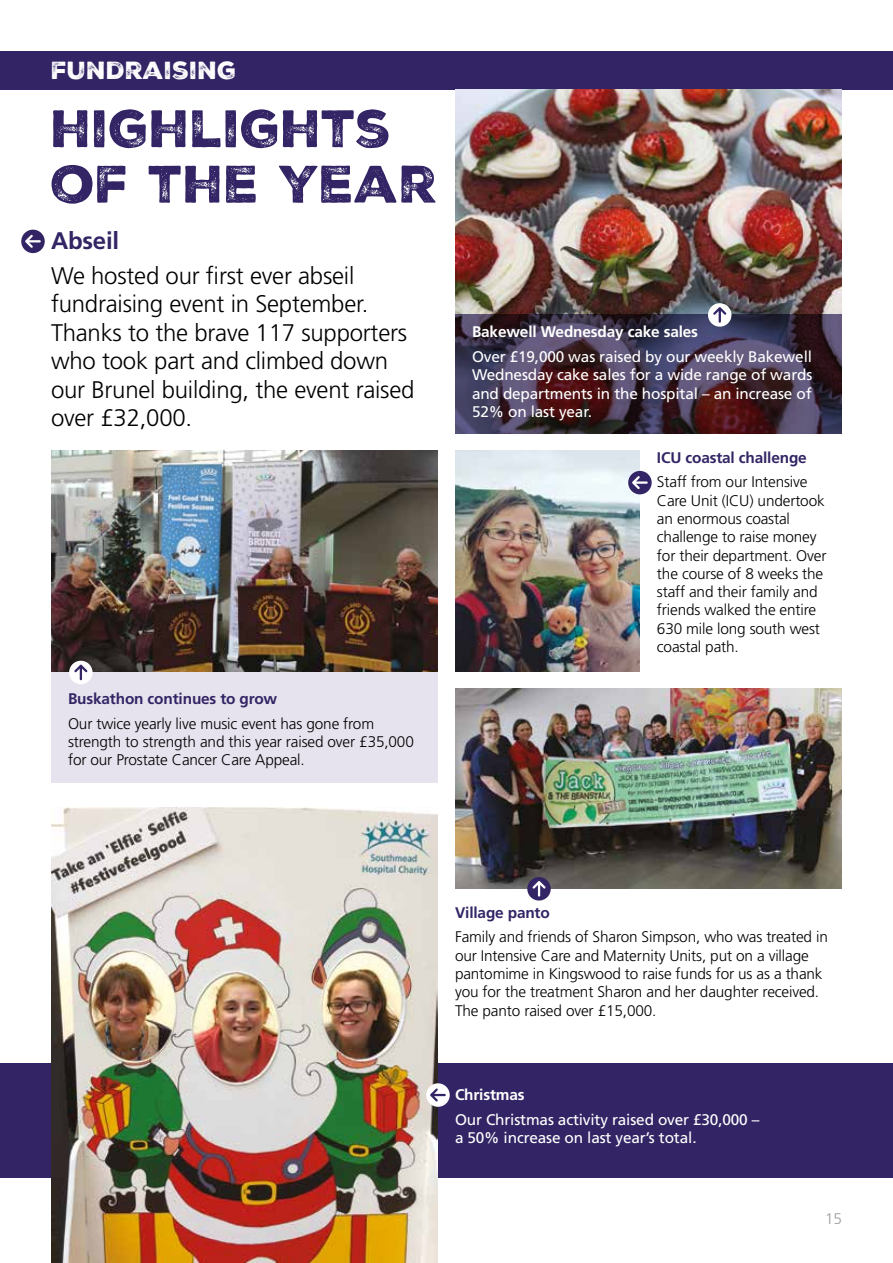
<style>
.page{position:relative;width:893px;height:1263px;background:#fff}
.page>*{position:absolute;margin:0;border:0;box-sizing:border-box;transform-origin:0 0}
.t1{font:51px/55.5px "Nexa Rust Sans Black 2";letter-spacing:-.01em;color:#332565}
.t2{font:300 24px/28.5px "Frutiger";letter-spacing:-.01em;color:#000}
.t3{font:24px "Nexa Rust Sans Black 2";color:#fff}
.t4{font:700 24px "Frutiger";letter-spacing:-.01em;color:#332565}
.t5{font:300 15.3px/18.3px "Frutiger";letter-spacing:-.01em;color:#000}
.t6{font:15.3px/18.3px "Frutiger";letter-spacing:-.01em;color:#fff}
.t7{font:700 15.3px "Frutiger";letter-spacing:-.01em;color:#332565}
.t8{font:700 15.3px "Frutiger";letter-spacing:-.01em;color:#fff}
.t9{font:300 15.3px "Frutiger";color:#9d9d9c}
</style>
<div class="page">
<div style="left:51px;top:672px;width:387px;height:110px;background:#e7e3ee"></div>
<div style="left:0;top:51px;width:893px;height:38px;background:#332565"></div>
<div style="left:0;top:1063px;width:893px;height:115px;background:#332565"></div>
<img style="left:51px;top:451px;width:387px;height:221px">
<img style="left:51px;top:808px;width:387px;height:455px">
<img style="left:455px;top:451px;width:185px;height:221px">
<img style="left:455px;top:689px;width:387px;height:200px">
<img style="left:455px;top:89px;width:387px;height:226px">
<svg style="left:455px;top:315px;width:387px;height:119px;background:#433247"></svg>
<div style="left:628px;top:471px;width:24px;height:23px;background:#332565;border-radius:50%"></div>
<svg style="left:632px;top:476px;width:16px;height:13px"></svg>
<div style="left:426px;top:1083px;width:24px;height:24px;background:#fff;border-radius:50%"></div>
<svg style="left:430px;top:1088px;width:16px;height:13px"></svg>
<div style="left:527px;top:877px;width:24px;height:23px;background:#332565;border-radius:50%"></div>
<svg style="left:532px;top:881px;width:14px;height:15px"></svg>
<div style="left:69px;top:661px;width:24px;height:23px;background:#fff;border-radius:50%"></div>
<svg style="left:74px;top:665px;width:13px;height:15px"></svg>
<div style="left:708px;top:303px;width:23px;height:24px;background:#fff;border-radius:50%"></div>
<svg style="left:713px;top:307px;width:13px;height:16px"></svg>
<div style="left:21px;top:230px;width:24px;height:23px;background:#332565;border-radius:50%"></div>
<svg style="left:25px;top:235px;width:16px;height:13px"></svg>
<h2 class="t3" style="left:51px;top:54px;width:187px">FUNDRAISING</h2>
<h1 class="t1" style="left:51px;top:101px;width:388px">HIGHLIGHTS<br>OF THE YEAR</h1>
<h2 class="t4" style="left:51px;top:226px;width:70px">Abseil</h2>
<h2 class="t2" style="left:51px;top:261px;width:365px">We hosted our first ever abseil fundraising event in September.<br>Thanks to the brave 117 supporters who took part and climbed down our Brunel building, the event raised over £32,000.</h2>
<p class="t7" style="left:68px;top:690px;width:211px">Buskathon continues to grow</p>
<p class="t5" style="left:68px;top:714px;width:347px">Our twice yearly live music event has gone from strength to strength and this year raised over £35,000 for our Prostate Cancer Care Appeal.</p>
<p class="t8" style="left:472px;top:323px;width:228px">Bakewell Wednesday cake sales</p>
<p class="t6" style="left:472px;top:347px;width:342px;text-align:justify">Over £19,000 was raised by our weekly Bakewell Wednesday cake sales for a wide range of wards and departments in the hospital – an increase of 52% on last year.</p>
<p class="t7" style="left:657px;top:448px;width:151px">ICU coastal challenge</p>
<p class="t5" style="left:657px;top:473px;width:171px">Staff from our Intensive<br>Care Unit (ICU) undertook an enormous coastal challenge to raise money for their department. Over the course of 8 weeks the staff and their family and friends walked the entire<br>630 mile long south west coastal path.</p>
<p class="t7" style="left:455px;top:903px;width:96px">Village panto</p>
<p class="t5" style="left:455px;top:928px;width:374px">Family and friends of Sharon Simpson, who was treated in our Intensive Care and Maternity Units, put on a village pantomime in Kingswood to raise funds for us as a thank you for the treatment Sharon and her daughter received.<br>The panto raised over £15,000.</p>
<p class="t8" style="left:455px;top:1086px;width:71px">Christmas</p>
<p class="t6" style="left:455px;top:1110px;width:306px">Our Christmas activity raised over £30,000 – a 50% increase on last year’s total.</p>
<p class="t9" style="left:825px;top:1210px;width:18px">15</p>
</div>
